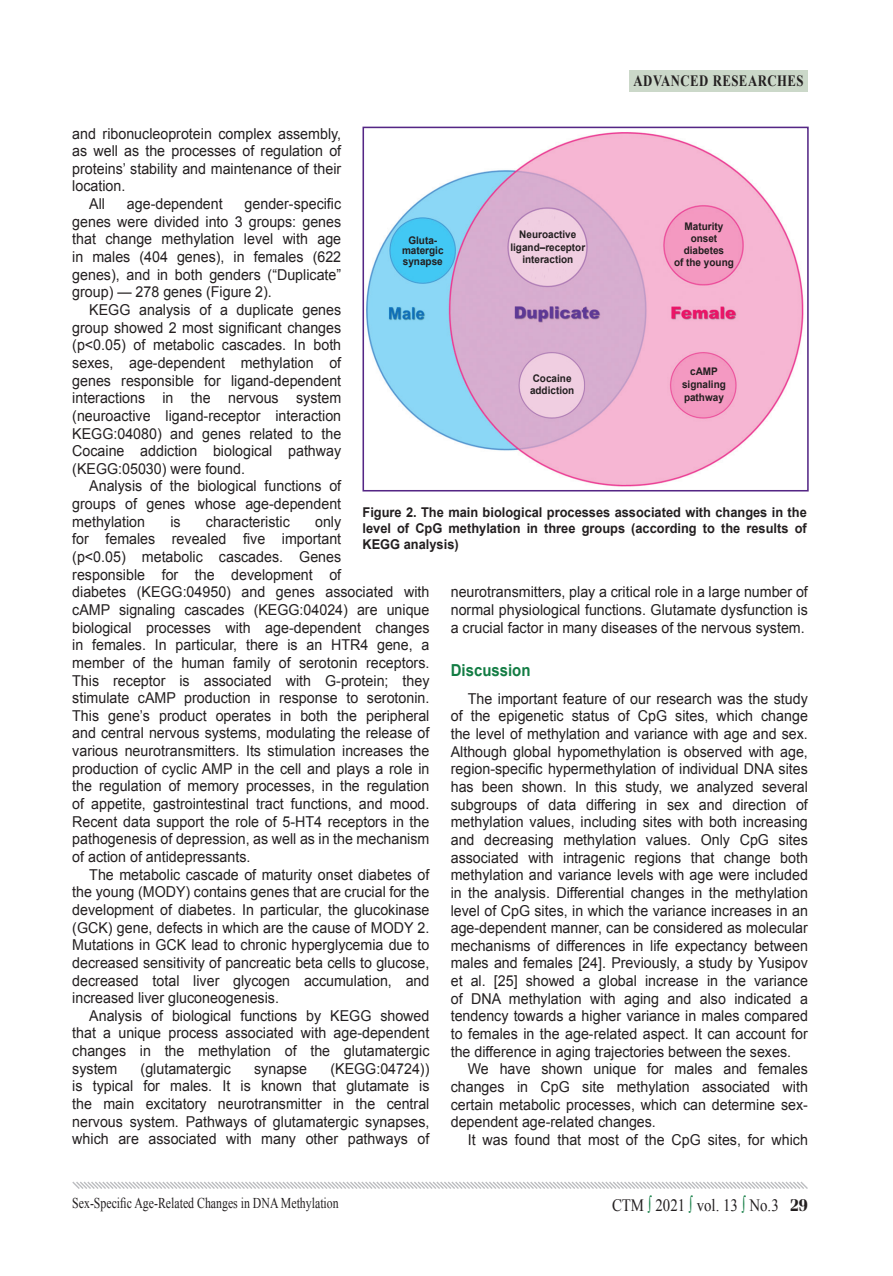
<style>
.page{position:relative;width:893px;height:1276px;background:#fff}
.page>*{position:absolute;margin:0;border:0;box-sizing:border-box;transform-origin:0 0}
.t1{font:17.4px "Times New Roman";color:#231f20;scale:.86 1}
.Jzag__зеленый__ENG{font:700 16.5px "Arial";color:#127c43;scale:.9 1}
.t2{font:700 15.75px "Times New Roman";letter-spacing:.04em;color:#231f20;scale:.81 1}
.Основной_англ{font:15px/17.7px "Arial";color:#231f20;text-align:justify;scale:.95 1}
.Колонтитул{font:15px "Times New Roman";color:#231f20;scale:.79 1}
.Подрис_подпись{font:700 13.5px/16.2px "Arial";color:#231f20;text-align:justify;scale:.95 1}
.Jdiagr{font:700 10.5px/12.6px "Arial";color:#231f20;text-align:center;scale:.95 1}
.s1{color:#127c43}
.s2{font-family:"Simeiz";font-weight:700}
</style>
<div class="page">
<svg style="left:72px;top:1181px;width:736px;height:8px"></svg>
<div style="left:629px;top:71px;width:179px;height:21px;background:#cbd8c9"></div>
<img style="left:366px;top:132px;width:438px;height:355px">
<div style="left:362px;top:127px;width:447px;height:364px;border:2px solid #542685"></div>
<p class="t2" style="left:634px;top:70px;width:212px">ADVANCED RESEARCHES</p>
<p class="Основной_англ" style="left:72px;top:125px;width:285px">and ribonucleoprotein complex assembly, as well as the processes of regulation of proteins’ stability and maintenance of their location.</p>
<p class="Основной_англ" style="left:89px;top:195px;width:18px">All</p>
<p class="Основной_англ" style="left:127px;top:195px;width:102px">age-dependent</p>
<p class="Основной_англ" style="left:72px;top:195px;width:285px;text-indent:172px">gender-specific genes were divided into 3 groups: genes that change methylation level with age in males (404 genes), in females (622 genes), and in both genders (“Duplicate” group) — 278 genes (Figure 2).</p>
<p class="Основной_англ" style="left:72px;top:301px;width:285px;text-indent:17px">KEGG analysis of a duplicate genes group showed 2 most significant changes (p˂0.05) of metabolic cascades. In both sexes, age-dependent methylation of genes responsible for ligand-dependent interactions in the nervous system (neuroactive ligand-receptor interaction KEGG:04080) and genes related to the Cocaine addiction biological pathway (KEGG:05030) were found.</p>
<p class="Основной_англ" style="left:72px;top:477px;width:285px;text-indent:17px">Analysis of the biological functions of groups of genes whose age-dependent methylation</p>
<p class="Jdiagr" style="left:674px;top:220px;width:64px;line-height:12px">Maturity onset diabetes<br>of the young</p>
<p class="Jdiagr" style="left:402px;top:235px;width:45px;line-height:10.5px">Gluta&shy;matergic synapse</p>
<p class="Jdiagr" style="left:510px;top:228px;width:80px">Neuroactive ligand–receptor interaction</p>
<p class="Jdiagr" style="left:682px;top:366px;width:48px">cAMP signaling pathway</p>
<p class="Jdiagr" style="left:530px;top:372px;width:48px;text-align:left">Cocaine addiction</p>
<p class="Подрис_подпись" style="left:362px;top:504px;width:469px">Figure 2. The main biological processes associated with changes in the level of CpG methylation in three groups (according to the results of KEGG analysis)</p>
<p class="Основной_англ" style="left:72px;top:513px;width:377px;text-align:left;text-indent:243px">only<br>for females revealed five important<br>(p˂0.05) metabolic cascades. Genes<br>responsible for the development of<br>diabetes (KEGG:04950) and genes associated with cAMP signaling cascades (KEGG:04024) are unique biological processes with age-dependent changes in females. In particular, there is an HTR4 gene, a member of the human family of serotonin receptors.<br>This receptor is associated with G-protein; they stimulate cAMP production in response to serotonin.<br>This gene’s product operates in both the peripheral and central nervous systems, modulating the release of various neurotransmitters. Its stimulation increases the production of cyclic AMP in the cell and plays a role in the regulation of memory processes, in the regulation of appetite, gastrointestinal tract functions, and mood.<br>Recent data support the role of 5-HT4 receptors in the pathogenesis of depression, as well as in the mechanism of action of antidepressants.</p>
<p class="Основной_англ" style="left:72px;top:865px;width:377px;text-indent:17px">The metabolic cascade of maturity onset diabetes of the young (MODY) contains genes that are crucial for the development of diabetes. In particular, the glucokinase (GCK) gene, defects in which are the cause of MODY 2.<br>Mutations in GCK lead to chronic hyperglycemia due to decreased sensitivity of pancreatic beta cells to glucose, decreased total liver glycogen accumulation, and increased liver gluconeogenesis.</p>
<p class="Основной_англ" style="left:72px;top:1007px;width:377px;text-indent:17px">Analysis of biological functions by KEGG showed that a unique process associated with age-dependent changes in the methylation of the glutamatergic system</p>
<p class="Основной_англ" style="left:170px;top:513px;width:12px">is</p>
<p class="Основной_англ" style="left:206px;top:513px;width:90px">characteristic</p>
<p class="Основной_англ" style="left:451px;top:583px;width:377px">neurotransmitters, play a critical role in a large number of normal physiological functions. Glutamate dysfunction is a crucial factor in many diseases of the nervous system.</p>
<p class="Jzag__зеленый__ENG" style="left:451px;top:659px;width:90px">Discussion</p>
<p class="Основной_англ" style="left:451px;top:690px;width:377px;text-indent:17px">The important feature of our research was the study of the epigenetic status of CpG sites, which change the level of methylation and variance with age and sex.<br>Although global hypomethylation is observed with age, region-specific hypermethylation of individual DNA sites has been shown. In this study, we analyzed several subgroups of data differing in sex and direction of methylation values, including sites with both increasing and decreasing methylation values. Only CpG sites associated with intragenic regions that change both methylation and variance levels with age were included in the analysis. Differential changes in the methylation level of CpG sites, in which the variance increases in an age-dependent manner, can be considered as molecular mechanisms of differences in life expectancy between males and females [24]. Previously, a study by Yusipov et al. [25] showed a global increase in the variance of DNA methylation with aging and also indicated a tendency towards a higher variance in males compared to females in the age-related aspect. It can account for the difference in aging trajectories between the sexes.</p>
<p class="Основной_англ" style="left:451px;top:1060px;width:377px;text-indent:17px">We have shown unique for males and females changes in CpG site methylation associated with certain metabolic processes, which can determine sex&shy;dependent age-related changes.</p>
<p class="Основной_англ" style="left:468px;top:1131px;width:360px">It was found that most of the CpG sites, for which</p>
<p class="Основной_англ" style="left:72px;top:1059px;width:377px;text-indent:258px">(KEGG:04724)) is typical for males. It is known that glutamate is the main excitatory neurotransmitter in the central nervous system. Pathways of glutamatergic synapses, which are associated with many other pathways of</p>
<p class="Основной_англ" style="left:141px;top:1059px;width:97px">(glutamatergic</p>
<p class="Основной_англ" style="left:254px;top:1059px;width:57px">synapse</p>
<p class="Колонтитул" style="left:72px;top:1192px;width:339px">Sex-Specific Age-Related Changes in DNA Methylation</p>
<p class="t1" style="left:612px;top:1193px;width:229px">СТМ <span class="s1">∫</span> 2021 <span class="s1">∫</span> vol. 13 <span class="s1">∫</span> No.3 <span class="s2">29</span></p>
</div>
